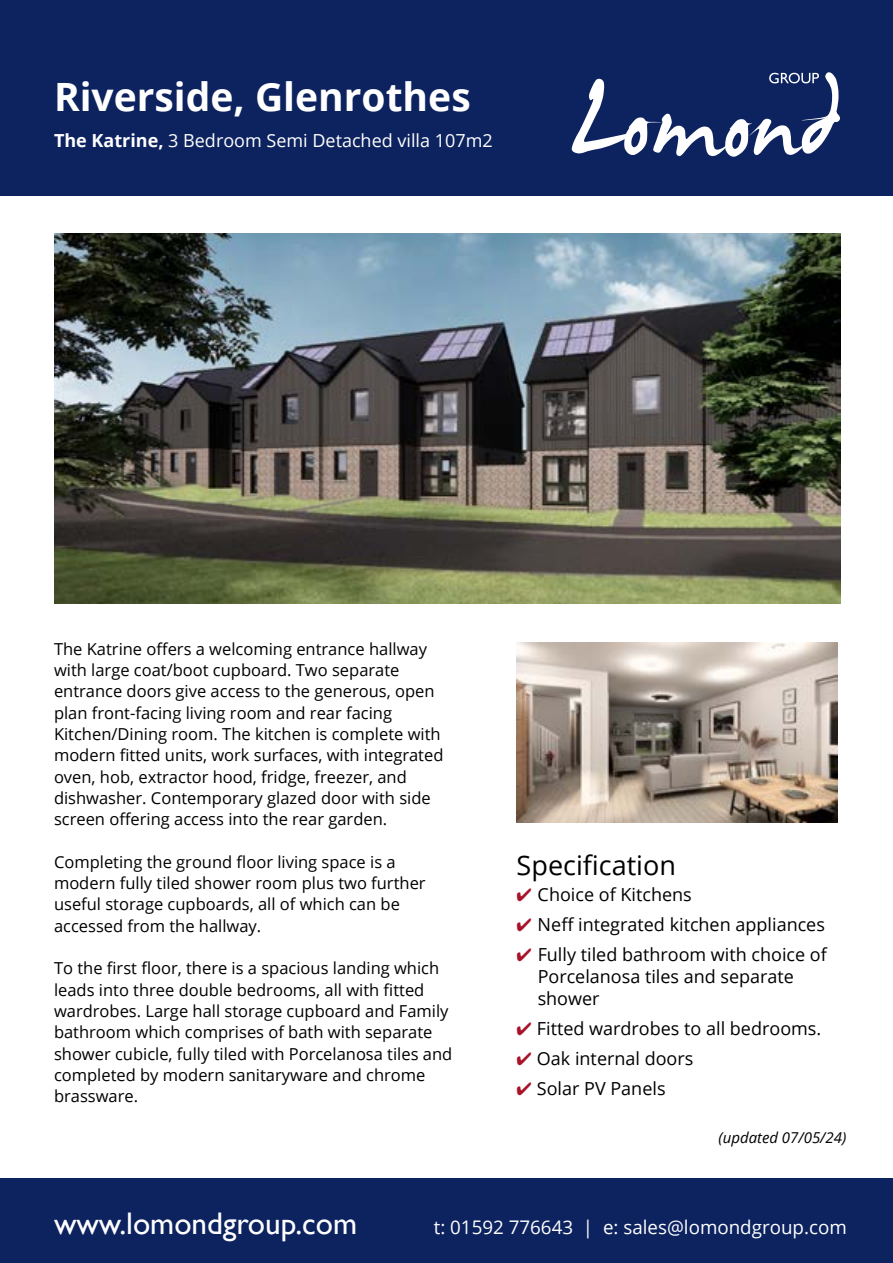
<style>
.page{position:relative;width:893px;height:1263px;background:#fff}
.page>*{position:absolute;margin:0;border:0;box-sizing:border-box;transform-origin:0 0}
.t1{font:700 39px "Open Sans";color:#fff}
.t2{font:31.2px "Gill Sans";color:#fff}
.t3{font:27px "Open Sans";color:#000}
.t4{font:18.75px "Open Sans";color:#fff}
.t5{font:18px/21.6px "Open Sans";color:#000}
.t6{font:18px "Open Sans";color:#fff}
.t7{font:16.5px/21.3px "Open Sans";color:#000}
.t8{font:italic 15px "Open Sans";color:#000}
.s1{font-weight:700}
.s2{color:#a9132a}
</style>
<div class="page">
<div style="left:0;top:1178px;width:893px;height:85px;background:#0d2360"></div>
<div style="left:0;top:0;width:893px;height:196px;background:#0d2360"></div>
<svg style="left:572px;top:72px;width:268px;height:85px"></svg>
<img style="left:54px;top:234px;width:786px;height:370px">
<img style="left:517px;top:642px;width:321px;height:181px">
<h1 class="t1" style="left:54px;top:69px;width:418px">Riverside, Glenrothes</h1>
<p class="t6" style="left:54px;top:129px;width:440px"><span class="s1">The Katrine,</span> 3 Bedroom Semi Detached villa 107m2</p>
<p class="t7" style="left:54px;top:638px;width:391px">The Katrine offers a welcoming entrance hallway with large coat/boot cupboard. Two separate entrance doors give access to the generous, open plan front-facing living room and rear facing Kitchen/Dining room. The kitchen is complete with modern fitted units, work surfaces, with integrated oven, hob, extractor hood, fridge, freezer, and dishwasher. Contemporary glazed door with side screen offering access into the rear garden.</p>
<p class="t7" style="left:54px;top:851px;width:373px">Completing the ground floor living space is a modern fully tiled shower room plus two further useful storage cupboards, all of which can be accessed from the hallway.</p>
<p class="t7" style="left:54px;top:957px;width:400px">To the first floor, there is a spacious landing which leads into three double bedrooms, all with fitted wardrobes. Large hall storage cupboard and Family bathroom which comprises of bath with separate shower cubicle, fully tiled with Porcelanosa tiles and completed by modern sanitaryware and chrome brassware.</p>
<h3 class="t3" style="left:517px;top:847px;width:161px">Specification</h3>
<p class="t5" style="left:517px;top:883px;width:177px"><span class="s2">✔</span> Choice of Kitchens</p>
<p class="t5" style="left:517px;top:913px;width:310px"><span class="s2">✔</span> Neff integrated kitchen appliances</p>
<p class="t5" style="left:538px;top:944px;width:291px;text-indent:-21px"><span class="s2">✔</span> Fully tiled bathroom with choice of<br>Porcelanosa tiles and separate shower</p>
<p class="t5" style="left:517px;top:1017px;width:306px"><span class="s2">✔</span> Fitted wardrobes to all bedrooms.</p>
<p class="t5" style="left:517px;top:1047px;width:178px"><span class="s2">✔</span> Oak internal doors</p>
<p class="t5" style="left:517px;top:1077px;width:150px"><span class="s2">✔</span> Solar PV Panels</p>
<p class="t8" style="left:718px;top:1127px;width:129px">(updated 07/05/24)</p>
<h2 class="t2" style="left:54px;top:1205px;width:305px">www.lomondgroup.com</h2>
<p class="t4" style="left:434px;top:1214px;width:415px">t: 01592 776643 | e: sales@lomondgroup.com</p>
</div>
